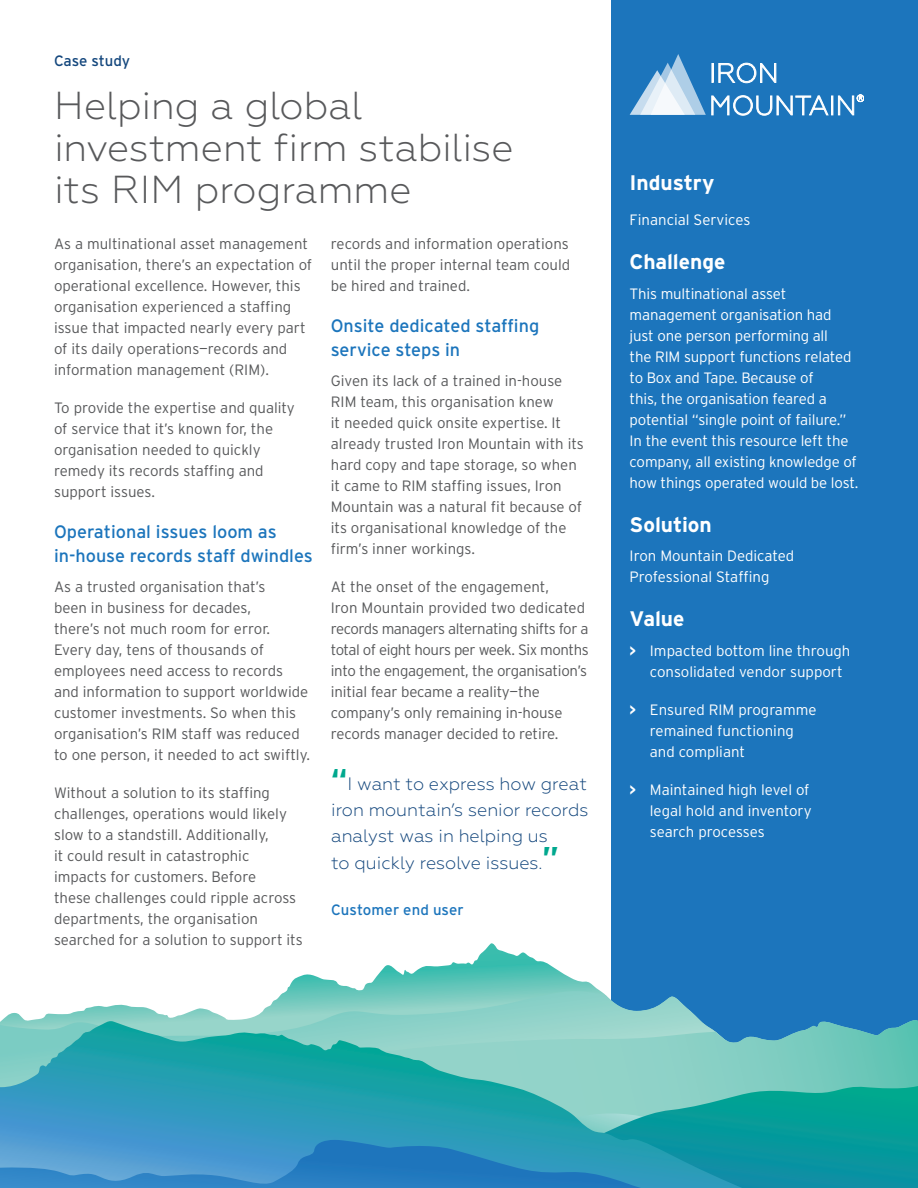
<style>
.page{position:relative;width:918px;height:1188px;background:#fff}
.page>*{position:absolute;margin:0;border:0;box-sizing:border-box;transform-origin:0 0}
.t1{font:300 39px/42px "Geometria";color:#58595b}
.t2{font:700 21px "Interstate";letter-spacing:-.005em;color:#fff}
.t3{font:300 18px/26px "Geometria";color:#14477d}
.t4{font:18px/24px "Interstate";color:#1c75bc}
.t5{font:300 15px/21px "Interstate";color:#58595b}
.t6{font:300 15px/21px "Interstate";letter-spacing:-.01em;color:#fff}
.t7{font:300 15px/21px "Interstate";letter-spacing:-.02em;color:#58595b}
.t8{font:15px "Interstate";letter-spacing:.005em;color:#1c75bc}
.t9{font:15px "Interstate";letter-spacing:-.01em;color:#14477d}
.s1{font-family:"Interstate";font-weight:700;font-size:30px;color:#00a88e}
.s2{font-weight:700}
</style>
<div class="page">
<div style="left:611px;top:0;width:307px;height:1077px;background:#1c75bc"></div>
<svg style="left:630px;top:54px;width:234px;height:61px"></svg>
<svg style="left:286px;top:943px;width:314px;height:48px"></svg>
<svg style="left:1px;top:991px;width:699px;height:30px"></svg>
<svg style="left:368px;top:1020px;width:550px;height:65px"></svg>
<svg style="left:0;top:1021px;width:742px;height:64px;background:#60bebb"></svg>
<svg style="left:0;top:1085px;width:918px;height:103px;background:#2c9ab6"></svg>
<p class="t9" style="left:54px;top:52px;width:78px">Case study</p>
<h1 class="t1" style="left:54px;top:84px;width:461px">Helping a global investment firm stabilise its RIM programme</h1>
<p class="t5" style="left:54px;top:233px;width:260px">As a multinational asset management organisation, there’s an expectation of operational excellence. However, this organisation experienced a staffing issue that impacted nearly every part of its daily operations—records and information management (RIM).</p>
<p class="t5" style="left:54px;top:397px;width:242px">To provide the expertise and quality of service that it’s known for, the organisation needed to quickly remedy its records staffing and support issues.</p>
<p class="t4" style="left:54px;top:520px;width:260px">Operational issues loom as in‑house records staff dwindles</p>
<p class="t5" style="left:54px;top:576px;width:258px">As a trusted organisation that’s<br>been in business for decades,<br>there’s not much room for error.<br>Every day, tens of thousands of employees need access to records and information to support worldwide customer investments. So when this organisation’s RIM staff was reduced to one person, it needed to act swiftly.</p>
<p class="t5" style="left:54px;top:782px;width:250px">Without a solution to its staffing challenges, operations would likely slow to a standstill. Additionally,<br>it could result in catastrophic impacts for customers. Before<br>these challenges could ripple across departments, the organisation searched for a solution to support its</p>
<p class="t5" style="left:331px;top:233px;width:241px;text-align:justify">records and information operations until the proper internal team could be hired and trained.</p>
<p class="t4" style="left:331px;top:314px;width:210px">Onsite dedicated staffing service steps in</p>
<p class="t5" style="left:331px;top:370px;width:255px">Given its lack of a trained in-house RIM team, this organisation knew<br>it needed quick onsite expertise. It already trusted Iron Mountain with its hard copy and tape storage, so when it came to RIM staffing issues, Iron Mountain was a natural fit because of its organisational knowledge of the firm’s inner workings.</p>
<p class="t7" style="left:331px;top:576px;width:259px">At the onset of the engagement,<br>Iron Mountain provided two dedicated records managers alternating shifts for a total of eight hours per week. Six months into the engagement, the organisation’s initial fear became a reality—the company’s only remaining in-house records manager decided to retire.</p>
<p class="t3" style="left:331px;top:771px;width:259px"><span class="s1">“</span>I want to express how great iron mountain’s senior records analyst was in helping us<br>to quickly resolve issues.<span class="s1">”</span></p>
<p class="t8" style="left:331px;top:901px;width:134px">Customer end user</p>
<h2 class="t2" style="left:630px;top:169px;width:87px">Industry</h2>
<p class="t6" style="left:630px;top:209px;width:122px">Financial Services</p>
<h2 class="t2" style="left:630px;top:248px;width:97px">Challenge</h2>
<p class="t6" style="left:630px;top:283px;width:230px">This multinational asset management organisation had just one person performing all<br>the RIM support functions related to Box and Tape. Because of<br>this, the organisation feared a potential “single point of failure.”<br>In the event this resource left the company, all existing knowledge of how things operated would be lost.</p>
<h2 class="t2" style="left:630px;top:511px;width:84px">Solution</h2>
<p class="t6" style="left:630px;top:545px;width:166px">Iron Mountain Dedicated<br>Professional Staffing</p>
<h2 class="t2" style="left:630px;top:605px;width:56px">Value</h2>
<p class="t6" style="left:650px;top:640px;width:202px;text-indent:-20px"><span class="s2">&gt;</span> Impacted bottom line through consolidated vendor support</p>
<p class="t6" style="left:650px;top:699px;width:168px;text-indent:-20px"><span class="s2">&gt;</span> Ensured RIM programme remained functioning and compliant</p>
<p class="t6" style="left:650px;top:779px;width:163px;text-indent:-20px"><span class="s2">&gt;</span> Maintained high level of legal hold and inventory search processes</p>
</div>
